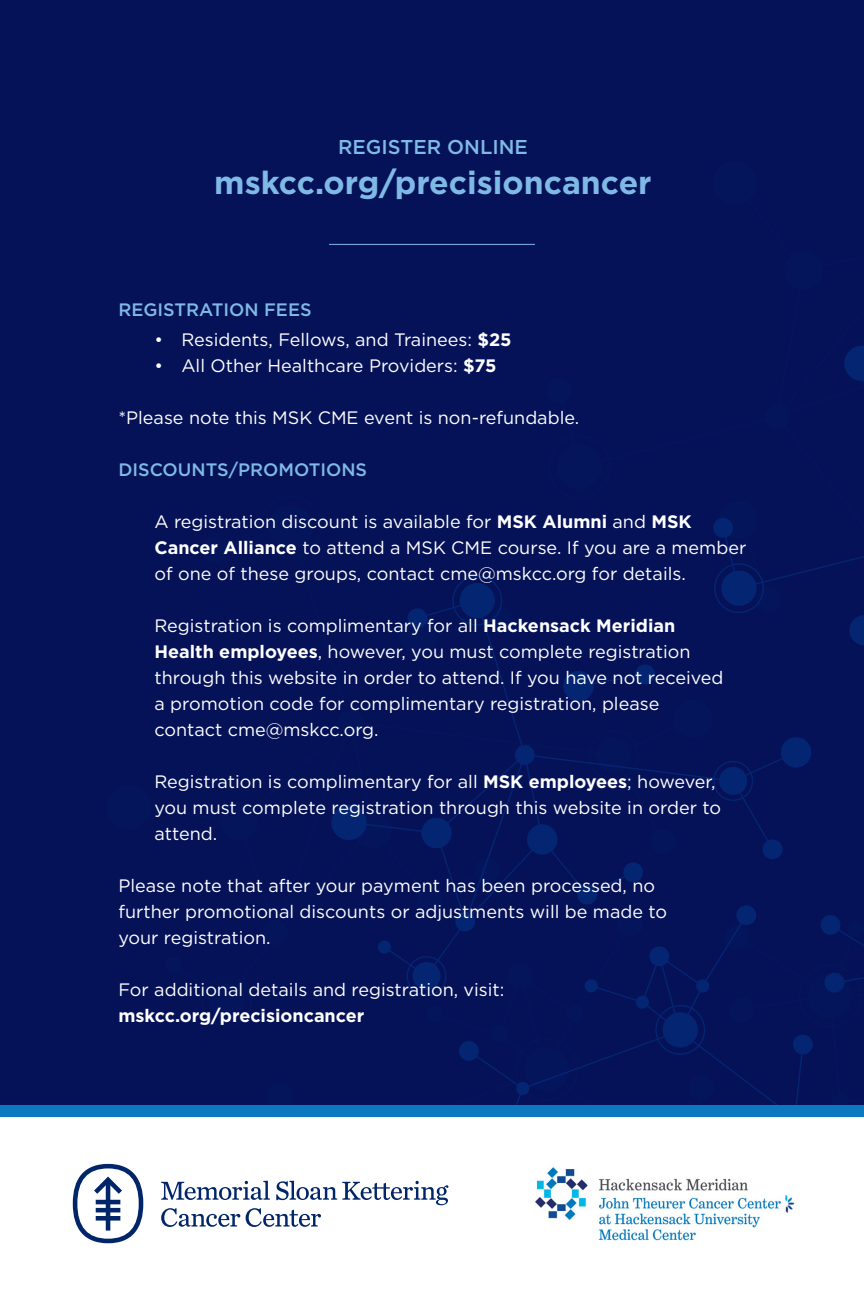
<style>
.page{position:relative;width:864px;height:1296px;background:#fff}
.page>*{position:absolute;margin:0;border:0;box-sizing:border-box;transform-origin:0 0}
.Agenda_-_Lecture_Tit{font:700 32px "Gotham";color:#7fb9e5}
.Agenda_-_Lecture_Tit-2{font:500 20px "Gotham";color:#7fb9e5}
.t1{font:18px/26px "Gotham";color:#fff}
.t2{font:500 18px "Gotham";color:#7fb9e5}
.t3{font:700 18px "Gotham";color:#fff}
.s1{font-weight:700}
</style>
<div class="page">
<div style="left:0;top:0;width:864px;height:1112px;background:#051258"></div>
<svg style="left:331px;top:346px;width:533px;height:759px"></svg>
<svg style="left:161px;top:1181px;width:287px;height:46px"></svg>
<svg style="left:73px;top:1164px;width:70px;height:79px"></svg>
<img style="left:535px;top:1167px;width:260px;height:74px">
<hr style="left:329px;top:244px;width:206px;height:1px;background:#7fb9e5">
<div style="left:0;top:1105px;width:864px;height:12px;background:#0c78bf"></div>
<p class="Agenda_-_Lecture_Tit-2" style="left:338px;top:134px;width:191px">REGISTER ONLINE</p>
<p class="Agenda_-_Lecture_Tit" style="left:214px;top:161px;width:439px">mskcc.org/precisioncancer</p>
<p class="t2" style="left:118px;top:298px;width:195px">REGISTRATION FEES</p>
<p class="t1" style="left:154px;top:327px;width:359px">• Residents, Fellows, and Trainees: <span class="s1">$25</span></p>
<p class="t1" style="left:154px;top:353px;width:344px">• All Other Healthcare Providers: <span class="s1">$75</span></p>
<p class="t1" style="left:118px;top:405px;width:462px">*Please note this MSK CME event is non-refundable.</p>
<p class="t2" style="left:118px;top:458px;width:250px">DISCOUNTS/PROMOTIONS</p>
<p class="t1" style="left:154px;top:509px;width:539px">A registration discount is available for <span class="s1">MSK Alumni</span> and <span class="s1">MSK</span></p>
<p class="t1" style="left:154px;top:535px;width:593px"><span class="s1">Cancer Alliance</span> to attend a MSK CME course. If you are a member of one of these groups, contact cme@mskcc.org for details.</p>
<p class="t1" style="left:154px;top:613px;width:571px">Registration is complimentary for all <span class="s1">Hackensack Meridian<br>Health employees</span>, however, you must complete registration through this website in order to attend. If you have not received</p>
<p class="t1" style="left:154px;top:691px;width:506px">a promotion code for complimentary registration, please contact cme@mskcc.org.</p>
<p class="t1" style="left:154px;top:769px;width:568px">Registration is complimentary for all <span class="s1">MSK employees</span>; however, you must complete registration through this website in order to attend.</p>
<p class="t1" style="left:118px;top:873px;width:538px">Please note that after your payment has been processed, no</p>
<p class="t1" style="left:118px;top:899px;width:550px">further promotional discounts or adjustments will be made to</p>
<p class="t1" style="left:118px;top:925px;width:154px">your registration.</p>
<p class="t1" style="left:118px;top:977px;width:388px">For additional details and registration, visit:</p>
<p class="t3" style="left:118px;top:1004px;width:248px">mskcc.org/precisioncancer</p>
</div>
